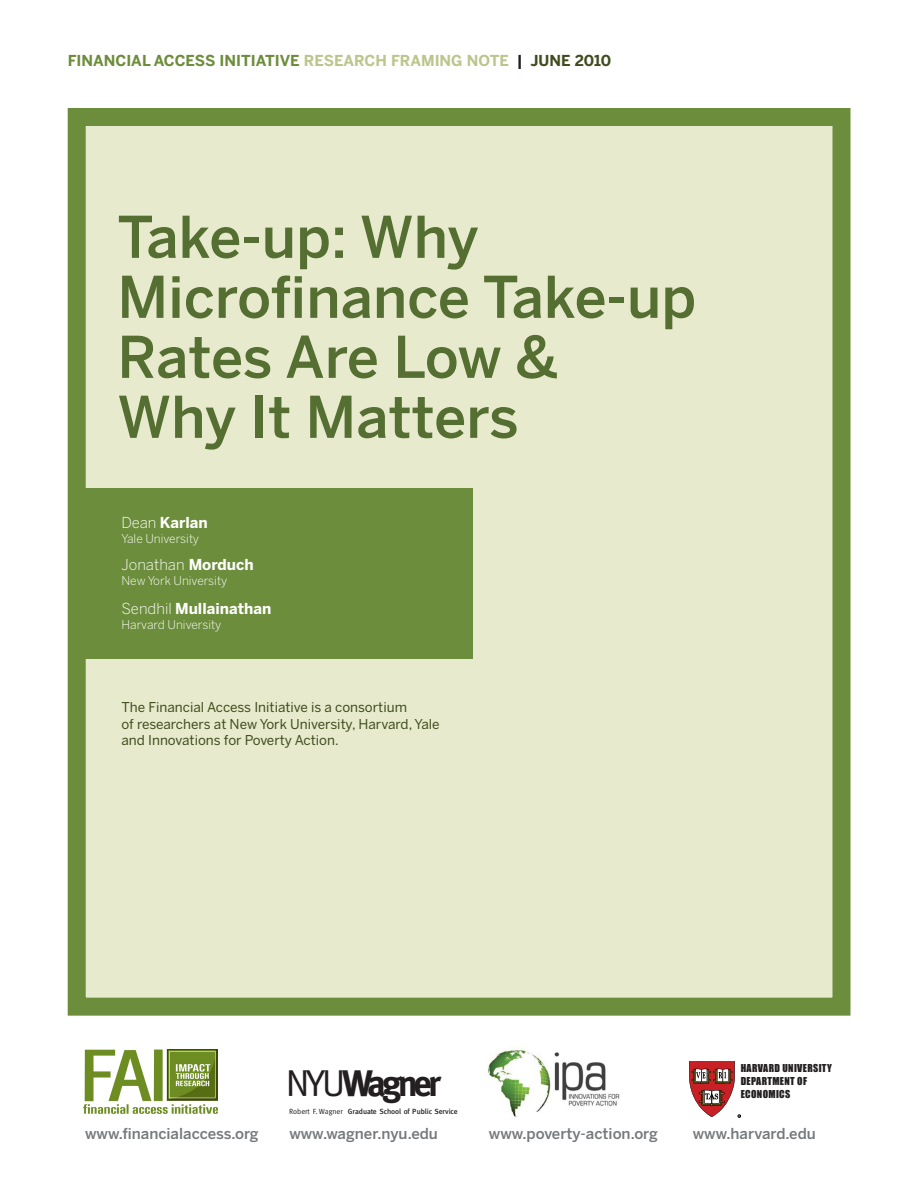
<style>
.page{position:relative;width:918px;height:1188px;background:#fff}
.page>*{position:absolute;margin:0;border:0;box-sizing:border-box;transform-origin:0 0}
.CV_Headline{font:500 57px/60px "Benton Sans";color:#556e31}
.t1{font:700 37.05px "Meta";letter-spacing:-.12em;color:#231f20}
.t2{font:500 15px "Benton Sans";color:#76787b}
.t3{font:700 15px "Benton Sans";color:#6c8d3b}
.CV_Byline_Name{font:700 15px "Benton Sans";color:#fff}
.CV_Byline_Name-2{font:300 15px "Benton Sans";color:#fff}
.t4{font:13.5px "Benton Sans";color:#404c1f}
.CV_Byline_Affiliatio{font:300 12px "Benton Sans";color:#fff}
.t5{font:10.05px "Impact";letter-spacing:.035em;color:#231f20}
.t6{font:500 7.5px "Meta";letter-spacing:-.005em;color:#231f20}
.s1{color:#bcc58d}
.s2{color:#231f20}
.s3{color:#404c1f}
.s4{font-weight:300}
.s5{font-weight:700}
.s6{font-family:"Meta Normal";font-weight:400;font-size:37.5px}
.s7{font-family:"Meta Normal";font-weight:400}
</style>
<div class="page">
<div style="left:68px;top:108px;width:782px;height:908px;background:#e7eacc;border:18px solid #6c8d3b"></div>
<img style="left:84px;top:1050px;width:134px;height:63px">
<div style="left:68px;top:488px;width:404px;height:170px;background:#6c8d3b"></div>
<img style="left:488px;top:1049px;width:132px;height:68px">
<svg style="left:689px;top:1061px;width:52px;height:56px"></svg>
<p class="t3" style="left:68px;top:51px;width:545px">FINANCIAL ACCESS INITIATIVE <span class="s1">RESEARCH FRAMING NOTE</span> <span class="s2">|</span> <span class="s3">JUNE 2010</span></p>
<p class="CV_Headline" style="left:117px;top:206px;width:580px">Take-up: Why<br>Microfinance Take-up<br>Rates Are Low &amp;<br>Why It Matters</p>
<p class="CV_Byline_Name" style="left:122px;top:514px;width:88px"><span class="s4">Dean</span> Karlan</p>
<p class="CV_Byline_Affiliatio" style="left:122px;top:532px;width:79px">Yale University</p>
<p class="CV_Byline_Name-2" style="left:122px;top:556px;width:134px">Jonathan <span class="s5">Morduch</span></p>
<p class="CV_Byline_Affiliatio" style="left:122px;top:574px;width:107px">New York University</p>
<p class="CV_Byline_Name" style="left:122px;top:600px;width:151px"><span class="s4">Sendhil</span> Mullainathan</p>
<p class="CV_Byline_Affiliatio" style="left:122px;top:617px;width:101px">Harvard University</p>
<p class="t4" style="left:122px;top:700px;width:287px">The Financial Access Initiative is a consortium</p>
<p class="t4" style="left:122px;top:716px;width:320px">of researchers at New York University, Harvard, Yale</p>
<p class="t4" style="left:122px;top:733px;width:219px">and Innovations for Poverty Action.</p>
<p class="t2" style="left:85px;top:1125px;width:175px">www.financialaccess.org</p>
<p class="t1" style="left:286px;top:1060px;width:156px"><span class="s6">NYU</span>Wagner</p>
<p class="t6" style="left:289px;top:1108px;width:170px"><span class="s7">Robert F. Wagner</span> Graduate School of Public Service</p>
<p class="t2" style="left:289px;top:1125px;width:150px">www.wagner.nyu.edu</p>
<p class="t2" style="left:489px;top:1125px;width:171px">www.poverty-action.org</p>
<p class="t5" style="left:741px;top:1060px;width:93px">HARVARD UNIVERSITY</p>
<p class="t5" style="left:741px;top:1073px;width:68px">DEPARTMENT OF</p>
<p class="t5" style="left:741px;top:1086px;width:51px">ECONOMICS</p>
<p class="t2" style="left:693px;top:1125px;width:125px">www.harvard.edu</p>
</div>
